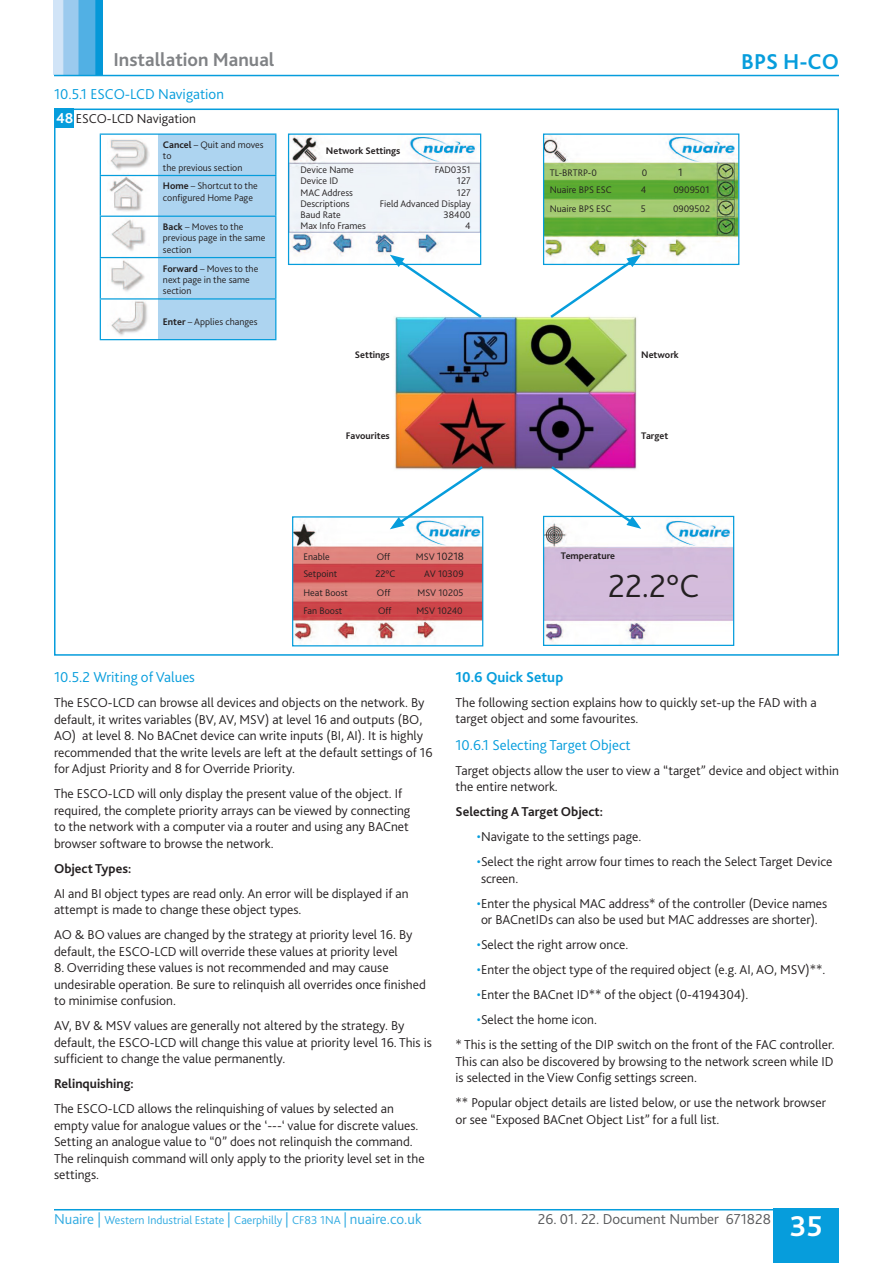
<style>
.page{position:relative;width:893px;height:1263px;background:#fff}
.page>*{position:absolute;margin:0;border:0;box-sizing:border-box;transform-origin:0 0}
.t1{font:300 33.6px "Bliss 2";color:#231f20}
.t2{font:700 30px "Bliss 2";color:#fff}
.t3{font:700 22.5px "Bliss 2";color:#069ddc}
.t4{font:700 19.5px "Bliss 2";color:#808285}
.t5{font:300 15px "Bliss 2";color:#069ddc}
.t6{font:300 15px "Bliss 2";color:#57585a}
.t7{font:700 15px "Bliss 2";color:#069ddc}
.t8{font:300 13.5px/16.5px "Bliss 2";color:#231f20}
.t9{font:700 13.5px "Bliss 2";color:#231f20}
.t10{font:300 12px "Bliss 2";color:#30aae1}
.t11{font:300 11.1px "Bliss 2";color:#231f20}
.t12{font:300 9.9px/11.2px "Bliss 2";color:#231f20}
.t13{font:700 9.9px "Bliss 2";color:#231f20}
.s1{font-weight:700}
.s2{font-weight:700;font-size:15px;color:#fff}
.s3{font-size:9.9px}
.s4{color:#069ddc}
.s5{font-size:15px}
</style>
<div class="page">
<div style="left:773px;top:1209px;width:66px;height:54px;background:#069ddc"></div>
<img style="left:54px;top:0;width:49px;height:75px">
<hr style="left:54px;top:1209px;width:785px;height:1px;background:#069ddc">
<hr style="left:54px;top:75px;width:785px;height:1px;background:#069ddc">
<img style="left:108px;top:139px;width:41px;height:197px">
<div style="left:158px;top:135px;width:117px;height:204px;background:#add4f0"></div>
<hr style="left:100px;top:135px;width:1px;height:40px;background:#069ddc">
<hr style="left:275px;top:135px;width:1px;height:40px;background:#069ddc">
<hr style="left:100px;top:176px;width:1px;height:40px;background:#069ddc">
<hr style="left:275px;top:176px;width:1px;height:40px;background:#069ddc">
<hr style="left:100px;top:217px;width:1px;height:40px;background:#069ddc">
<hr style="left:275px;top:217px;width:1px;height:40px;background:#069ddc">
<hr style="left:100px;top:258px;width:1px;height:40px;background:#069ddc">
<hr style="left:275px;top:258px;width:1px;height:40px;background:#069ddc">
<hr style="left:100px;top:300px;width:1px;height:39px;background:#069ddc">
<hr style="left:275px;top:300px;width:1px;height:39px;background:#069ddc">
<hr style="left:100px;top:133px;width:58px;height:2px;background:#069ddc">
<hr style="left:158px;top:133px;width:118px;height:2px;background:#069ddc">
<hr style="left:100px;top:175px;width:58px;height:1px;background:#069ddc">
<hr style="left:158px;top:175px;width:118px;height:1px;background:#069ddc">
<hr style="left:100px;top:216px;width:58px;height:1px;background:#069ddc">
<hr style="left:158px;top:216px;width:118px;height:1px;background:#069ddc">
<hr style="left:100px;top:257px;width:58px;height:1px;background:#069ddc">
<hr style="left:158px;top:257px;width:118px;height:1px;background:#069ddc">
<hr style="left:100px;top:298px;width:58px;height:2px;background:#069ddc">
<hr style="left:158px;top:298px;width:118px;height:2px;background:#069ddc">
<hr style="left:100px;top:339px;width:58px;height:1px;background:#069ddc">
<hr style="left:158px;top:339px;width:118px;height:1px;background:#069ddc">
<img style="left:394px;top:316px;width:243px;height:154px">
<img style="left:290px;top:135px;width:189px;height:121px">
<div style="left:288px;top:133px;width:193px;height:132px;border:1px solid #069ddc"></div>
<img style="left:545px;top:135px;width:192px;height:122px">
<div style="left:543px;top:133px;width:196px;height:132px;border:1px solid #069ddc"></div>
<img style="left:294px;top:522px;width:187px;height:122px">
<div style="left:292px;top:516px;width:191px;height:130px;border:1px solid #069ddc"></div>
<img style="left:545px;top:520px;width:187px;height:124px">
<div style="left:543px;top:516px;width:191px;height:130px;border:1px solid #069ddc"></div>
<svg style="left:548px;top:464px;width:93px;height:65px"></svg>
<svg style="left:390px;top:255px;width:94px;height:65px"></svg>
<svg style="left:548px;top:255px;width:93px;height:65px"></svg>
<svg style="left:390px;top:464px;width:95px;height:65px"></svg>
<div style="left:54px;top:109px;width:20px;height:19px;background:#069ddc"></div>
<h3 class="t4" style="left:113px;top:48px;width:163px">Installation Manual</h3>
<h3 class="t3" style="left:741px;top:47px;width:99px">BPS H-CO</h3>
<p class="t5" style="left:54px;top:84px;width:171px">10.5.1 ESCO-LCD Navigation</p>
<p class="t12" style="left:163px;top:139px;width:102px"><span class="s1">Cancel</span> – Quit and moves to<br>the previous section</p>
<p class="t12" style="left:163px;top:180px;width:96px"><span class="s1">Home</span> – Shortcut to the configured Home Page</p>
<p class="t12" style="left:163px;top:221px;width:104px"><span class="s1">Back</span> – Moves to the previous page in the same section</p>
<p class="t12" style="left:163px;top:262px;width:97px"><span class="s1">Forward</span> – Moves to the next page in the same section</p>
<p class="t12" style="left:163px;top:316px;width:96px"><span class="s1">Enter</span> – Applies changes</p>
<p class="t8" style="left:56px;top:110px;width:141px"><span class="s2">48</span> ESCO-LCD Navigation</p>
<p class="t13" style="left:326px;top:145px;width:76px">Network Settings</p>
<p class="t12" style="left:300px;top:164px;width:67px">Device Name<br>Device ID<br>MAC Address<br>Descriptions<br>Baud Rate<br>Max Info Frames</p>
<p class="t12" style="left:380px;top:164px;width:92px;text-align:right">FAD0351<br>127<br>127<br>Field Advanced Display<br>38400<br>4</p>
<p class="t12" style="left:550px;top:166px;width:49px">TL-BRTRP-0</p>
<p class="t12" style="left:642px;top:166px;width:7px">0</p>
<p class="t11" style="left:678px;top:165px;width:6px">1</p>
<p class="t12" style="left:550px;top:184px;width:63px">Nuaire BPS ESC</p>
<p class="t12" style="left:641px;top:184px;width:7px">4</p>
<p class="t12" style="left:673px;top:184px;width:38px">0909501</p>
<p class="t12" style="left:550px;top:202px;width:63px">Nuaire BPS ESC</p>
<p class="t12" style="left:641px;top:202px;width:7px">5</p>
<p class="t12" style="left:673px;top:202px;width:39px">0909502</p>
<p class="t13" style="left:355px;top:348px;width:36px">Settings</p>
<p class="t13" style="left:641px;top:348px;width:39px">Network</p>
<p class="t13" style="left:346px;top:429px;width:45px">Favourites</p>
<p class="t13" style="left:641px;top:429px;width:29px">Target</p>
<p class="t12" style="left:303px;top:551px;width:28px">Enable</p>
<p class="t12" style="left:377px;top:551px;width:15px">Off</p>
<p class="t11" style="left:416px;top:549px;width:50px"><span class="s3">MSV</span> 10218</p>
<p class="t12" style="left:303px;top:568px;width:35px">Setpoint</p>
<p class="t12" style="left:375px;top:568px;width:21px">22°C</p>
<p class="t12" style="left:424px;top:568px;width:41px">AV 10309</p>
<p class="t12" style="left:303px;top:586px;width:46px">Heat Boost</p>
<p class="t12" style="left:377px;top:586px;width:15px">Off</p>
<p class="t12" style="left:417px;top:586px;width:48px">MSV 10205</p>
<p class="t12" style="left:303px;top:605px;width:40px">Fan Boost</p>
<p class="t12" style="left:378px;top:605px;width:15px">Off</p>
<p class="t12" style="left:416px;top:605px;width:48px">MSV 10240</p>
<p class="t13" style="left:561px;top:549px;width:56px">Temperature</p>
<h1 class="t1" style="left:608px;top:565px;width:93px">22.2°C</h1>
<p class="t5" style="left:54px;top:668px;width:142px">10.5.2 Writing of Values</p>
<p class="t8" style="left:54px;top:694px;width:380px">The ESCO-LCD can browse all devices and objects on the network. By default, it writes variables (BV, AV, MSV) at level 16 and outputs (BO, AO) at level 8. No BACnet device can write inputs (BI, AI). It is highly recommended that the write levels are left at the default settings of 16 for Adjust Priority and 8 for Override Priority.</p>
<p class="t8" style="left:54px;top:785px;width:358px">The ESCO-LCD will only display the present value of the object. If required, the complete priority arrays can be viewed by connecting to the network with a computer via a router and using any BACnet browser software to browse the network.</p>
<p class="t9" style="left:54px;top:860px;width:79px">Object Types:</p>
<p class="t8" style="left:54px;top:885px;width:356px">AI and BI object types are read only. An error will be displayed if an attempt is made to change these object types.</p>
<p class="t8" style="left:54px;top:926px;width:360px">AO &amp; BO values are changed by the strategy at priority level 16. By default, the ESCO-LCD will override these values at priority level</p>
<p class="t8" style="left:54px;top:959px;width:373px">8. Overriding these values is not recommended and may cause undesirable operation. Be sure to relinquish all overrides once finished to minimise confusion.</p>
<p class="t8" style="left:54px;top:1017px;width:379px">AV, BV &amp; MSV values are generally not altered by the strategy. By default, the ESCO-LCD will change this value at priority level 16. This is sufficient to change the value permanently.</p>
<p class="t9" style="left:54px;top:1075px;width:81px">Relinquishing:</p>
<p class="t8" style="left:54px;top:1100px;width:372px">The ESCO-LCD allows the relinquishing of values by selected an empty value for analogue values or the ‘---‘ value for discrete values.<br>Setting an analogue value to “0” does not relinquish the command.<br>The relinquish command will only apply to the priority level set in the settings.</p>
<p class="t7" style="left:455px;top:667px;width:109px">10.6 Quick Setup</p>
<p class="t8" style="left:455px;top:694px;width:363px">The following section explains how to quickly set-up the FAD with a target object and some favourites.</p>
<p class="t5" style="left:455px;top:735px;width:177px">10.6.1 Selecting Target Object</p>
<p class="t8" style="left:455px;top:762px;width:385px">Target objects allow the user to view a “target” device and object within the entire network.</p>
<p class="t9" style="left:455px;top:803px;width:149px">Selecting A Target Object:</p>
<p class="t8" style="left:477px;top:828px;width:166px"><span class="s4">•</span>Navigate to the settings page.</p>
<p class="t8" style="left:477px;top:853px;width:357px"><span class="s4">•</span>Select the right arrow four times to reach the Select Target Device screen.</p>
<p class="t8" style="left:477px;top:895px;width:352px"><span class="s4">•</span>Enter the physical MAC address* of the controller (Device names or BACnetIDs can also be used but MAC addresses are shorter).</p>
<p class="t8" style="left:477px;top:936px;width:153px"><span class="s4">•</span>Select the right arrow once.</p>
<p class="t8" style="left:477px;top:961px;width:350px"><span class="s4">•</span>Enter the object type of the required object (e.g. AI, AO, MSV)**.</p>
<p class="t8" style="left:477px;top:986px;width:273px"><span class="s4">•</span>Enter the BACnet ID** of the object (0-4194304).</p>
<p class="t8" style="left:455px;top:1007px;width:381px;line-height:25px;text-indent:21px"><span class="s4">•</span>Select the home icon.<br>* This is the setting of the DIP switch on the front of the FAC controller.</p>
<p class="t8" style="left:455px;top:1053px;width:380px">This can also be discovered by browsing to the network screen while ID is selected in the View Config settings screen.</p>
<p class="t8" style="left:455px;top:1094px;width:372px">** Popular object details are listed below, or use the network browser or see “Exposed BACnet Object List” for a full list.</p>
<p class="t10" style="left:54px;top:1212px;width:369px"><span class="s5">Nuaire |</span> Western Industrial Estate <span class="s5">|</span> Caerphilly <span class="s5">|</span> CF83 1NA <span class="s5">| nuaire.co.uk</span></p>
<p class="t6" style="left:538px;top:1210px;width:235px">26. 01. 22. Document Number 671828</p>
<h2 class="t2" style="left:790px;top:1207px;width:34px">35</h2>
</div>
